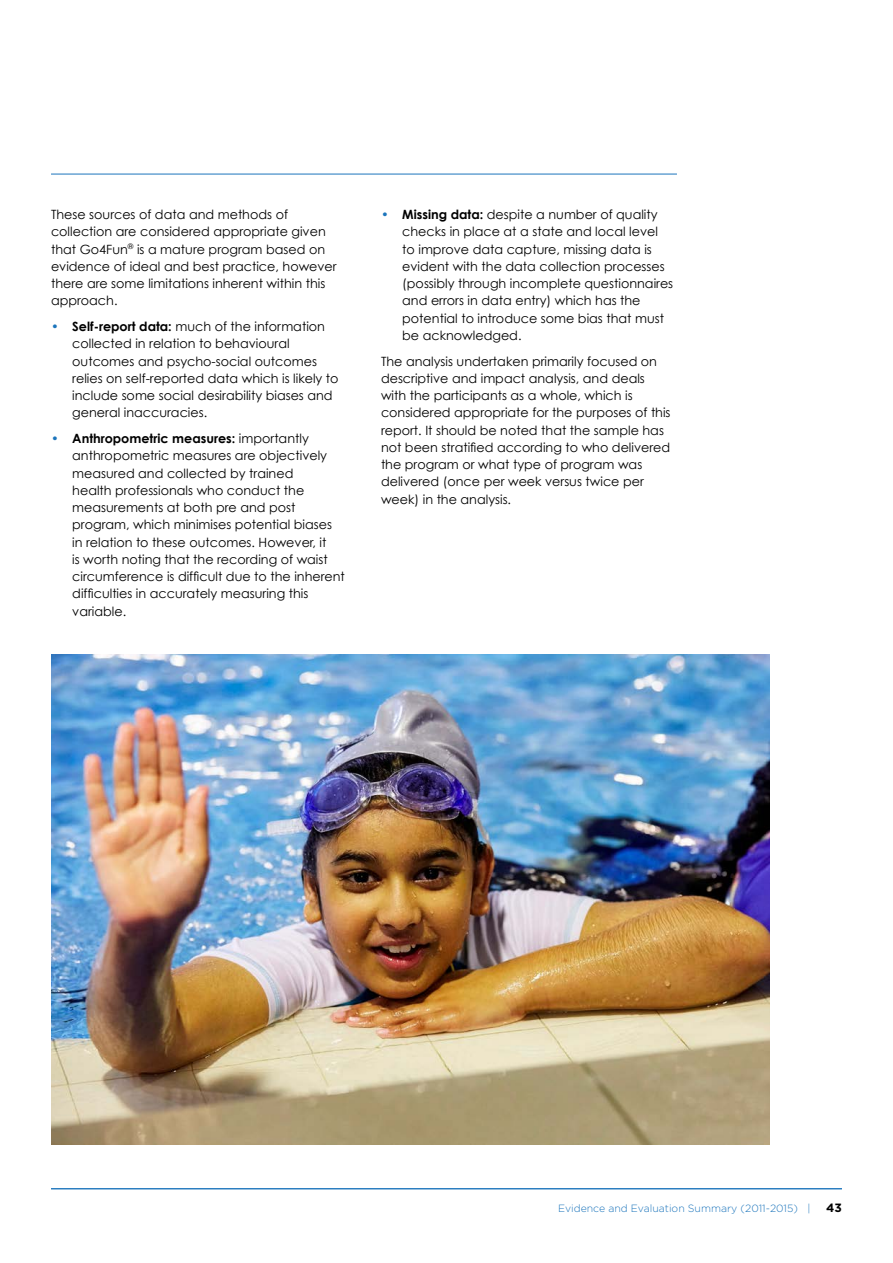
<style>
.page{position:relative;width:893px;height:1263px;background:#fff}
.page>*{position:absolute;margin:0;border:0;box-sizing:border-box;transform-origin:0 0}
.t1{font:12.75px/17.2px "Century Gothic";color:#000}
.t2{font:700 12px "Gotham";color:#000}
.t3{font:300 10.5px "Gotham";color:#1c75bc}
.s1{color:#1c75bc}
.s2{font-weight:700}
</style>
<div class="page">
<hr style="left:51px;top:174px;width:626px;height:1px;background:#1c75bc">
<img style="left:51px;top:655px;width:718px;height:490px">
<hr style="left:51px;top:1188px;width:791px;height:1px;background:#1c75bc">
<p class="t1" style="left:51px;top:206px;width:287px">These sources of data and methods of collection are considered appropriate given that Go4Fun<sup>®</sup> is a mature program based on evidence of ideal and best practice, however there are some limitations inherent within this approach.</p>
<p class="t1" style="left:72px;top:318px;width:268px;text-indent:-21px"><span class="s1">•</span> <span class="s2">Self-report data:</span> much of the information collected in relation to behavioural outcomes and psycho-social outcomes relies on self-reported data which is likely to include some social desirability biases and general inaccuracies.</p>
<p class="t1" style="left:72px;top:430px;width:274px;text-indent:-21px"><span class="s1">•</span> <span class="s2">Anthropometric measures:</span> importantly anthropometric measures are objectively measured and collected by trained<br>health professionals who conduct the measurements at both pre and post program, which minimises potential biases in relation to these outcomes. However, it<br>is worth noting that the recording of waist circumference is difficult due to the inherent difficulties in accurately measuring this variable.</p>
<p class="t1" style="left:402px;top:206px;width:272px;text-indent:-21px"><span class="s1">•</span> <span class="s2">Missing data:</span> despite a number of quality checks in place at a state and local level to improve data capture, missing data is evident with the data collection processes (possibly through incomplete questionnaires and errors in data entry) which has the potential to introduce some bias that must be acknowledged.</p>
<p class="t1" style="left:381px;top:352px;width:291px">The analysis undertaken primarily focused on descriptive and impact analysis, and deals with the participants as a whole, which is considered appropriate for the purposes of this report. It should be noted that the sample has not been stratified according to who delivered the program or what type of program was delivered (once per week versus twice per week) in the analysis.</p>
<p class="t3" style="left:558px;top:1203px;width:254px">Evidence and Evaluation Summary (2011-2015) |</p>
<p class="t2" style="left:826px;top:1200px;width:17px">43</p>
</div>
